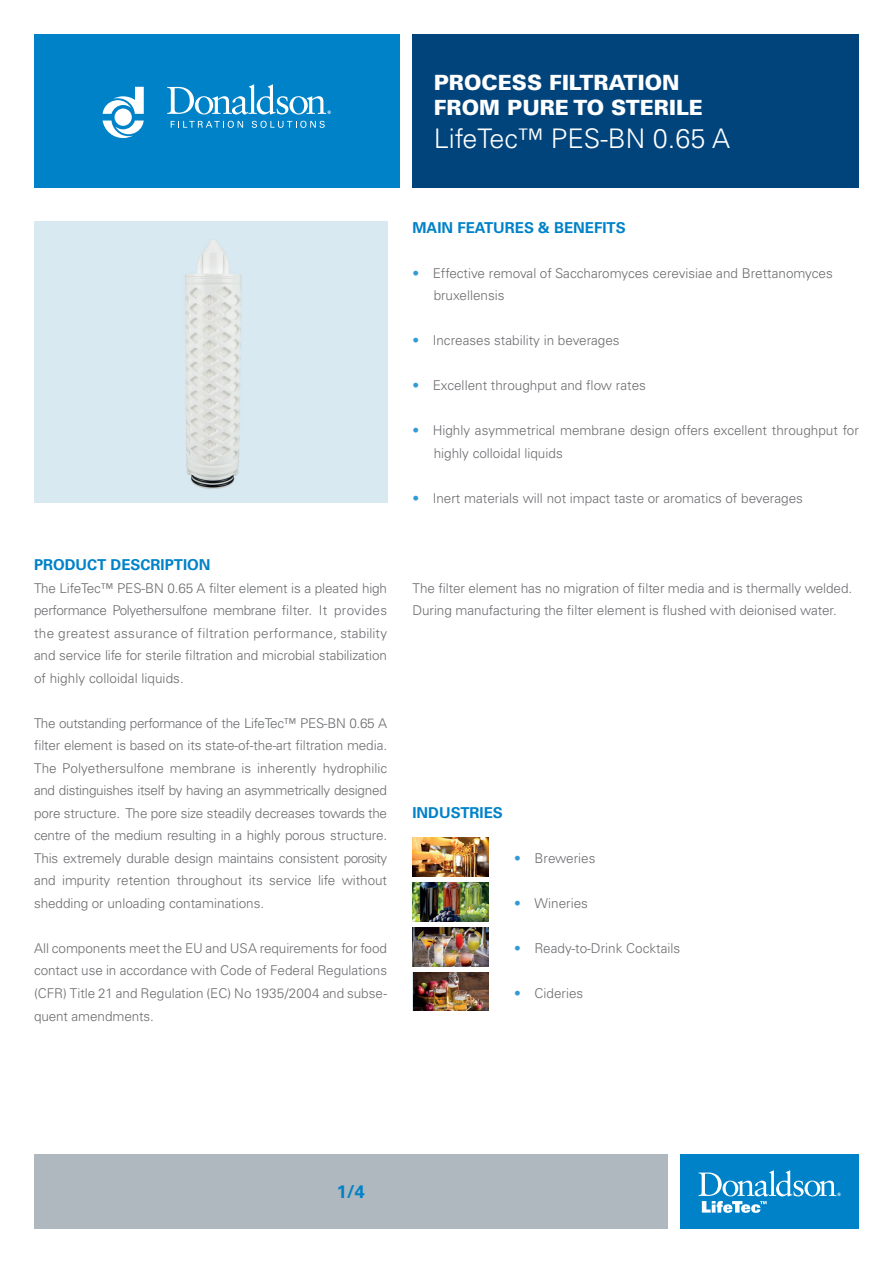
<style>
.page{position:relative;width:893px;height:1263px;background:#fff}
.page>*{position:absolute;margin:0;border:0;box-sizing:border-box;transform-origin:0 0}
.t1{font:300 27px "Univers LT Pro 45";color:#fff}
.t2{font:900 21px/25.2px "Univers LT Pro 75";color:#fff}
.t3{font:700 18px "Univers LT Pro 65";color:#0082c8}
.t4{font:700 15px "Univers LT Pro 65";color:#0082c8}
.t5{font:300 13.5px/22.5px "Univers LT Pro 45";color:#6c6d70;text-align:justify}
.s1{color:#329bd5}
</style>
<div class="page">
<div style="left:34px;top:1154px;width:634px;height:75px;background:#aeb8be"></div>
<div style="left:680px;top:1154px;width:179px;height:75px;background:#0082c8"></div>
<svg style="left:699px;top:1170px;width:142px;height:43px"></svg>
<div style="left:34px;top:35px;width:366px;height:153px;background:#0082c8"></div>
<div style="left:412px;top:35px;width:447px;height:153px;background:#00447b"></div>
<svg style="left:171px;top:121px;width:72px;height:7px"></svg>
<svg style="left:252px;top:121px;width:73px;height:7px"></svg>
<svg style="left:167px;top:84px;width:164px;height:30px"></svg>
<svg style="left:103px;top:87px;width:41px;height:51px"></svg>
<img style="left:412px;top:883px;width:77px;height:38px">
<img style="left:412px;top:927px;width:77px;height:39px">
<img style="left:413px;top:972px;width:76px;height:39px">
<div style="left:34px;top:222px;width:353px;height:281px;background:#d8e9f1"></div>
<img style="left:185px;top:240px;width:57px;height:249px">
<img style="left:412px;top:837px;width:77px;height:39px">
<h2 class="t2" style="left:434px;top:70px;width:271px">PROCESS FILTRATION<br>FROM PURE TO STERILE</h2>
<h1 class="t1" style="left:434px;top:122px;width:298px">LifeTec™ PES-BN 0.65 A</h1>
<p class="t4" style="left:34px;top:556px;width:178px">PRODUCT DESCRIPTION</p>
<p class="t5" style="left:34px;top:577px;width:355px">The LifeTec™ PES-BN 0.65 A filter element is a pleated high performance Polyethersulfone membrane filter. It provides the greatest assurance of filtration performance, stability and service life for sterile filtration and microbial stabilization of highly colloidal liquids.</p>
<p class="t5" style="left:34px;top:712px;width:355px">The outstanding performance of the LifeTec™ PES-BN 0.65 A filter element is based on its state-of-the-art filtration media.<br>The Polyethersulfone membrane is inherently hydrophilic and distinguishes itself by having an asymmetrically designed pore structure. The pore size steadily decreases towards the centre of the medium resulting in a highly porous structure.<br>This extremely durable design maintains consistent porosity and impurity retention throughout its service life without shedding or unloading contaminations.</p>
<p class="t5" style="left:34px;top:937px;width:355px">All components meet the EU and USA requirements for food contact use in accordance with Code of Federal Regulations (CFR) Title 21 and Regulation (EC) No 1935/2004 and subse&shy;quent amendments.</p>
<p class="t4" style="left:412px;top:219px;width:215px">MAIN FEATURES &amp; BENEFITS</p>
<p class="t5" style="left:434px;top:262px;width:401px;text-indent:-21px"><span class="s1">•</span> Effective removal of Saccharomyces cerevisiae and Brettanomyces bruxellensis</p>
<p class="t5" style="left:412px;top:329px;width:209px"><span class="s1">•</span> Increases stability in beverages</p>
<p class="t5" style="left:412px;top:374px;width:235px"><span class="s1">•</span> Excellent throughput and flow rates</p>
<p class="t5" style="left:434px;top:419px;width:427px;text-indent:-21px"><span class="s1">•</span> Highly asymmetrical membrane design offers excellent throughput for highly colloidal liquids</p>
<p class="t5" style="left:412px;top:487px;width:392px"><span class="s1">•</span> Inert materials will not impact taste or aromatics of beverages</p>
<p class="t5" style="left:412px;top:577px;width:441px">The filter element has no migration of filter media and is thermally welded.<br>During manufacturing the filter element is flushed with deionised water.</p>
<p class="t4" style="left:412px;top:804px;width:92px">INDUSTRIES</p>
<p class="t5" style="left:514px;top:847px;width:83px"><span class="s1">•</span> Breweries</p>
<p class="t5" style="left:514px;top:892px;width:75px"><span class="s1">•</span> Wineries</p>
<p class="t5" style="left:514px;top:937px;width:167px"><span class="s1">•</span> Ready-to-Drink Cocktails</p>
<p class="t5" style="left:514px;top:982px;width:71px"><span class="s1">•</span> Cideries</p>
<h3 class="t3" style="left:337px;top:1181px;width:30px">1/4</h3>
</div>
